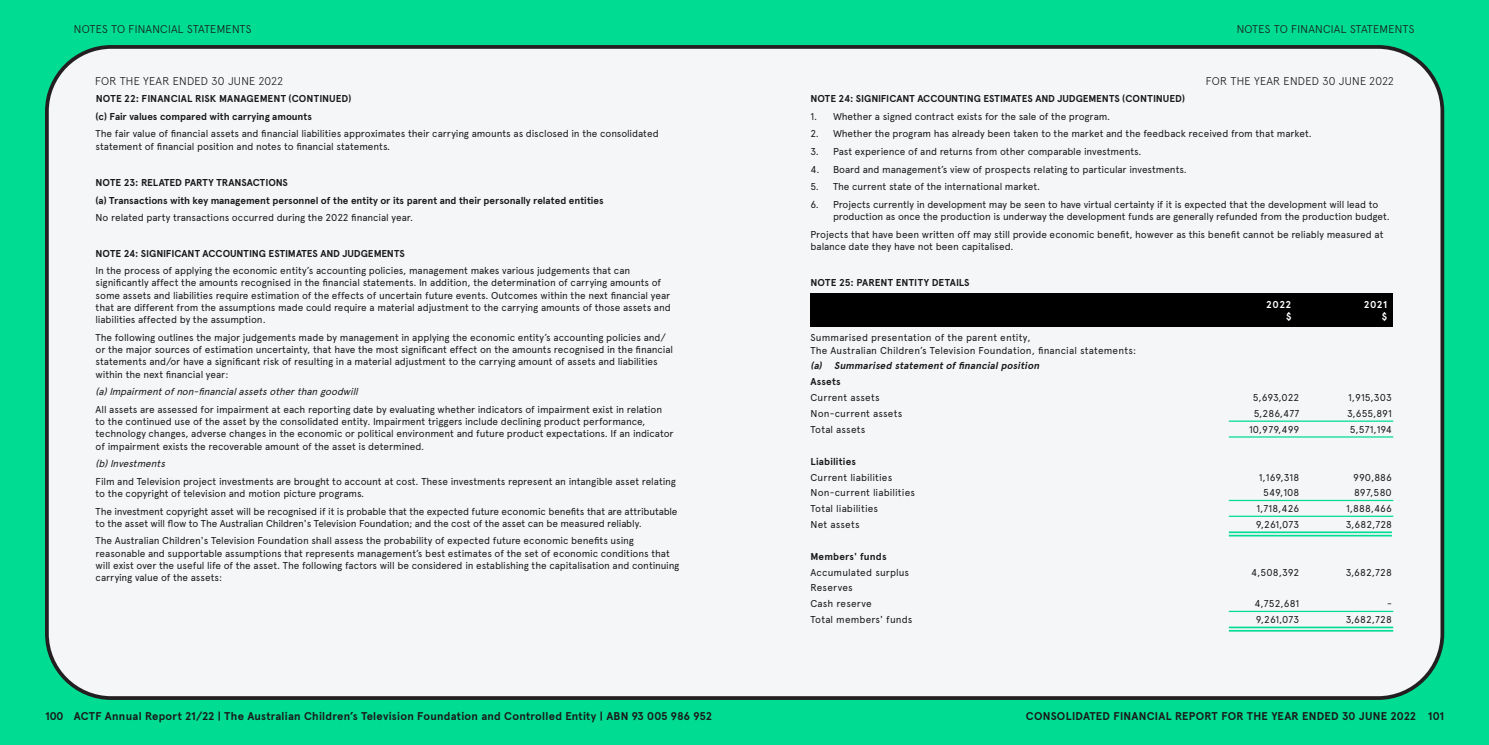
<style>
.page{position:relative;width:1489px;height:745px;background:#fff}
.page>*{position:absolute;margin:0;border:0;box-sizing:border-box;transform-origin:0 0}
.BTS_Contents_Sub{font:700 11.25px "Apercu Pro";letter-spacing:.025em;color:#191919}
.BTS_Contents_Sub-2{font:300 11.25px "Apercu Pro";letter-spacing:.02em;color:#191919}
.body{font:700 11.25px "Apercu Pro";color:#191919}
.Body_Copy{font:10px/12.2px "Apercu";letter-spacing:-.01em;color:#191919}
.Body_Copy-2{font:700 10px "Apercu";letter-spacing:-.005em;color:#191919}
.FINANCIALS__2_Column{font:10px "Apercu";letter-spacing:.015em;color:#191919}
.FINANCIALS_BODY{font:10px/12.5px "Apercu";letter-spacing:.015em;color:#191919}
.Body_Copy-3{font:italic 10px "Apercu";color:#191919}
.Financials_Body_SUB{font:italic 700 10px "Apercu";color:#191919}
.FINANCIALS_BODY-2{font:700 10px "Apercu";letter-spacing:.015em;color:#191919}
.FINANCIALS_-_Note_He{font:700 10px/12.2px "Apercu";letter-spacing:.05em;color:#fff;text-align:right}
</style>
<div class="page">
<div style="left:0;top:0;width:1488px;height:744px;background:#00dc91"></div>
<div style="left:47px;top:47px;width:1395px;height:650px;background:#f4f6f8;border-radius:64px"></div>
<div style="left:45px;top:45px;width:1398px;height:654px;border:4px solid #231f20;border-radius:64px"></div>
<hr style="left:1228px;top:420px;width:164px;height:1px;background:#00dc91">
<hr style="left:1228px;top:436px;width:164px;height:1px;background:#00dc91">
<hr style="left:1228px;top:499px;width:164px;height:2px;background:#00dc91">
<hr style="left:1228px;top:515px;width:164px;height:1px;background:#00dc91">
<hr style="left:1228px;top:531px;width:163px;height:2px;background:#00dc91">
<hr style="left:1228px;top:534px;width:163px;height:2px;background:#00dc91">
<hr style="left:1228px;top:610px;width:164px;height:1px;background:#00dc91">
<hr style="left:1228px;top:626px;width:164px;height:2px;background:#00dc91">
<hr style="left:1228px;top:629px;width:164px;height:2px;background:#00dc91">
<div style="left:810px;top:293px;width:582px;height:34px;background:#000"></div>
<p class="BTS_Contents_Sub-2" style="left:74px;top:21px;width:179px">NOTES TO FINANCIAL STATEMENTS</p>
<p class="BTS_Contents_Sub-2" style="left:1236px;top:21px;width:179px">NOTES TO FINANCIAL STATEMENTS</p>
<p class="BTS_Contents_Sub-2" style="left:95px;top:72px;width:189px">FOR THE YEAR ENDED 30 JUNE 2022</p>
<p class="BTS_Contents_Sub-2" style="left:1205px;top:72px;width:189px">FOR THE YEAR ENDED 30 JUNE 2022</p>
<p class="Body_Copy-2" style="left:96px;top:93px;width:257px">NOTE 22: FINANCIAL RISK MANAGEMENT (CONTINUED)</p>
<p class="Body_Copy-2" style="left:96px;top:110px;width:218px">(c) Fair values compared with carrying amounts</p>
<p class="Body_Copy" style="left:96px;top:127px;width:564px">The fair value of financial assets and financial liabilities approximates their carrying amounts as disclosed in the consolidated statement of financial position and notes to financial statements.</p>
<p class="Body_Copy-2" style="left:96px;top:177px;width:194px">NOTE 23: RELATED PARTY TRANSACTIONS</p>
<p class="Body_Copy-2" style="left:96px;top:194px;width:509px">(a) Transactions with key management personnel of the entity or its parent and their personally related entities</p>
<p class="Body_Copy" style="left:96px;top:211px;width:319px">No related party transactions occurred during the 2022 financial year.</p>
<p class="Body_Copy-2" style="left:96px;top:247px;width:311px">NOTE 24: SIGNIFICANT ACCOUNTING ESTIMATES AND JUDGEMENTS</p>
<p class="Body_Copy" style="left:96px;top:264px;width:576px">In the process of applying the economic entity’s accounting policies, management makes various judgements that can significantly affect the amounts recognised in the financial statements. In addition, the determination of carrying amounts of some assets and liabilities require estimation of the effects of uncertain future events. Outcomes within the next financial year that are different from the assumptions made could require a material adjustment to the carrying amounts of those assets and liabilities affected by the assumption.</p>
<p class="Body_Copy" style="left:96px;top:331px;width:579px">The following outlines the major judgements made by management in applying the economic entity’s accounting policies and/ or the major sources of estimation uncertainty, that have the most significant effect on the amounts recognised in the financial statements and/or have a significant risk of resulting in a material adjustment to the carrying amount of assets and liabilities within the next financial year:</p>
<p class="Body_Copy-3" style="left:96px;top:385px;width:266px">(a)Impairmentofnon‑ financialassetsotherthan goodwill</p>
<p class="Body_Copy" style="left:96px;top:403px;width:579px">All assets are assessed for impairment at each reporting date by evaluating whether indicators of impairment exist in relation to the continued use of the asset by the consolidated entity. Impairment triggers include declining product performance, technology changes, adverse changes in the economic or political environment and future product expectations. If an indicator of impairment exists the recoverable amount of the asset is determined.</p>
<p class="Body_Copy-3" style="left:96px;top:457px;width:74px">(b)Investments</p>
<p class="Body_Copy" style="left:96px;top:475px;width:581px">Film and Television project investments are brought to account at cost. These investments represent an intangible asset relating to the copyright of television and motion picture programs.</p>
<p class="Body_Copy" style="left:96px;top:504px;width:583px">The investment copyright asset will be recognised if it is probable that the expected future economic benefits that are attributable to the asset will flow to The Australian Children's Television Foundation; and the cost of the asset can be measured reliably.</p>
<p class="Body_Copy" style="left:96px;top:534px;width:585px">The Australian Children's Television Foundation shall assess the probability of expected future economic benefits using reasonable and supportable assumptions that represents management’s best estimates of the set of economic conditions that will exist over the useful life of the asset. The following factors will be considered in establishing the capitalisation and continuing carrying value of the assets:</p>
<p class="Body_Copy-2" style="left:810px;top:93px;width:376px">NOTE 24: SIGNIFICANT ACCOUNTING ESTIMATES AND JUDGEMENTS (CONTINUED)</p>
<p class="Body_Copy" style="left:810px;top:110px;width:301px">1. Whether a signed contract exists for the sale of the program.</p>
<p class="Body_Copy" style="left:810px;top:127px;width:503px">2. Whether the program has already been taken to the market and the feedback received from that market.</p>
<p class="Body_Copy" style="left:810px;top:145px;width:332px">3. Past experience of and returns from other comparable investments.</p>
<p class="Body_Copy" style="left:810px;top:163px;width:378px">4. Board and management’s view of prospects relating to particular investments.</p>
<p class="Body_Copy" style="left:810px;top:180px;width:231px">5. The current state of the international market.</p>
<p class="Body_Copy" style="left:833px;top:198px;width:558px;text-indent:-22px">6. Projects currently in development may be seen to have virtual certainty if it is expected that the development will lead to production as once the production is underway the development funds are generally refunded from the production budget.</p>
<p class="Body_Copy" style="left:810px;top:228px;width:574px">Projects that have been written off may still provide economic benefit, however as this benefit cannot be reliably measured at balance date they have not been capitalised.</p>
<p class="Body_Copy-2" style="left:810px;top:277px;width:161px">NOTE 25: PARENT ENTITY DETAILS</p>
<p class="FINANCIALS_-_Note_He" style="left:1265px;top:298px;width:27px">2022 $</p>
<p class="FINANCIALS_-_Note_He" style="left:1363px;top:298px;width:25px">2021 $</p>
<p class="FINANCIALS_BODY" style="left:810px;top:331px;width:327px">Summarised presentation of the parent entity,<br>The Australian Children’s Television Foundation, financial statements:</p>
<p class="Financials_Body_SUB" style="left:810px;top:359px;width:232px">(a) Summarised statement of financial position</p>
<p class="FINANCIALS_BODY-2" style="left:810px;top:375px;width:32px">Assets</p>
<p class="FINANCIALS_BODY" style="left:810px;top:391px;width:71px">Current assets</p>
<p class="FINANCIALS_BODY" style="left:1252px;top:391px;width:48px">5,693,022</p>
<p class="FINANCIALS_BODY" style="left:1347px;top:391px;width:45px">1,915,303</p>
<p class="FINANCIALS__2_Column" style="left:810px;top:407px;width:93px">Non-current assets</p>
<p class="FINANCIALS__2_Column" style="left:1253px;top:407px;width:47px">5,286,477</p>
<p class="FINANCIALS__2_Column" style="left:1347px;top:407px;width:46px">3,655,891</p>
<p class="FINANCIALS__2_Column" style="left:810px;top:423px;width:56px">Total assets</p>
<p class="FINANCIALS__2_Column" style="left:1248px;top:423px;width:52px">10,979,499</p>
<p class="FINANCIALS__2_Column" style="left:1349px;top:423px;width:43px">5,571,194</p>
<p class="FINANCIALS_BODY-2" style="left:810px;top:455px;width:47px">Liabilities</p>
<p class="FINANCIALS_BODY" style="left:810px;top:470px;width:83px">Current liabilities</p>
<p class="FINANCIALS_BODY" style="left:1258px;top:470px;width:42px">1,169,318</p>
<p class="FINANCIALS_BODY" style="left:1352px;top:470px;width:40px">990,886</p>
<p class="FINANCIALS__2_Column" style="left:810px;top:486px;width:106px">Non-current liabilities</p>
<p class="FINANCIALS__2_Column" style="left:1262px;top:486px;width:38px">549,108</p>
<p class="FINANCIALS__2_Column" style="left:1353px;top:486px;width:39px">897,580</p>
<p class="FINANCIALS__2_Column" style="left:810px;top:502px;width:69px">Total liabilities</p>
<p class="FINANCIALS__2_Column" style="left:1256px;top:502px;width:44px">1,718,426</p>
<p class="FINANCIALS__2_Column" style="left:1345px;top:502px;width:47px">1,888,466</p>
<p class="FINANCIALS__2_Column" style="left:810px;top:518px;width:51px">Net assets</p>
<p class="FINANCIALS__2_Column" style="left:1255px;top:518px;width:45px">9,261,073</p>
<p class="FINANCIALS__2_Column" style="left:1345px;top:518px;width:48px">3,682,728</p>
<p class="FINANCIALS_BODY-2" style="left:810px;top:550px;width:78px">Members' funds</p>
<p class="FINANCIALS_BODY" style="left:810px;top:565px;width:100px">Accumulated surplus</p>
<p class="FINANCIALS_BODY" style="left:1251px;top:565px;width:50px">4,508,392</p>
<p class="FINANCIALS_BODY" style="left:1345px;top:565px;width:48px">3,682,728</p>
<p class="FINANCIALS__2_Column" style="left:810px;top:581px;width:44px">Reserves</p>
<p class="FINANCIALS__2_Column" style="left:810px;top:597px;width:63px">Cash reserve</p>
<p class="FINANCIALS__2_Column" style="left:1254px;top:597px;width:46px">4,752,681</p>
<p class="FINANCIALS__2_Column" style="left:1386px;top:597px;width:6px">-</p>
<p class="FINANCIALS__2_Column" style="left:810px;top:613px;width:104px">Total members' funds</p>
<p class="FINANCIALS__2_Column" style="left:1255px;top:613px;width:45px">9,261,073</p>
<p class="FINANCIALS__2_Column" style="left:1345px;top:613px;width:48px">3,682,728</p>
<p class="BTS_Contents_Sub" style="left:46px;top:707px;width:19px">100</p>
<p class="BTS_Contents_Sub" style="left:74px;top:707px;width:639px">ACTF Annual Report 21/22 | The Australian Children’s Television Foundation and Controlled Entity | ABN 93 005 986 952</p>
<p class="BTS_Contents_Sub" style="left:1025px;top:707px;width:391px">CONSOLIDATED FINANCIAL REPORT FOR THE YEAR ENDED 30 JUNE 2022</p>
<p class="body" style="left:1427px;top:707px;width:18px">101</p>
</div>
